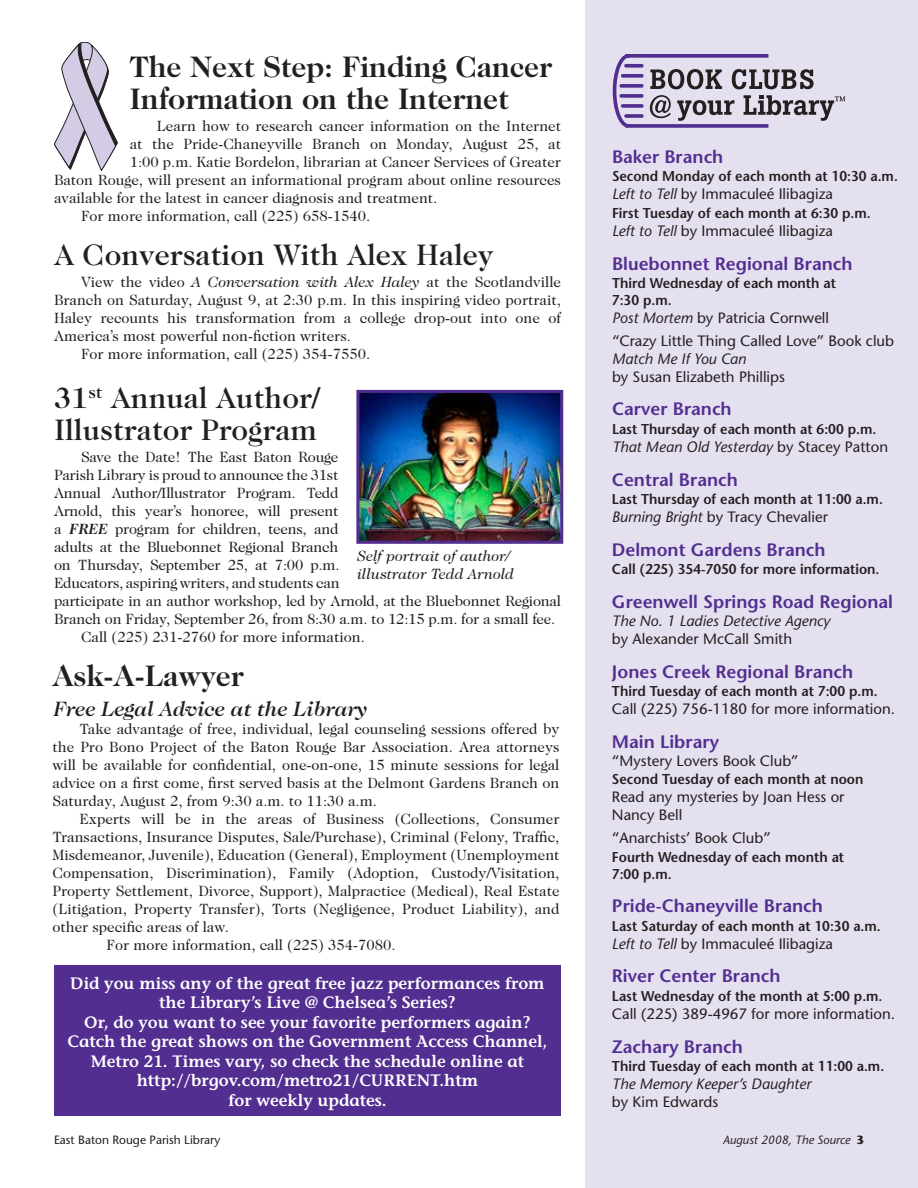
<style>
.page{position:relative;width:918px;height:1188px;background:#fff}
.page>*{position:absolute;margin:0;border:0;box-sizing:border-box;transform-origin:0 0}
.t1{font:700 30px/31.5px "Caslon Two Twenty Four";color:#231f20}
.t2{font:500 30px/31.5px "Caslon Two Twenty Four";color:#231f20}
.t3{font:italic 500 21px "Caslon Two Twenty Four";color:#231f20}
.t4{font:600 18px "Stone Sans";color:#522e91}
.t5{font:600 16.5px/19.5px "Stone Informal";color:#fff;text-align:center}
.t6{font:15px/18px "Caslon Two Twenty Four";color:#231f20;text-align:justify}
.t7{font:15px/18px "Stone Sans";color:#231f20}
.t8{font:italic 15px "Stone Sans";color:#231f20}
.t9{font:italic 15px/18px "Caslon Two Twenty Four";color:#231f20}
.t10{font:600 14.25px "Stone Sans";color:#231f20;scale:.95 1}
.t11{font:12px "Stone Sans";color:#231f20}
.t12{font:italic 12px "Stone Sans";color:#231f20}
.s1{font-style:italic}
.s2{font-weight:700;font-style:italic}
.s3{font-style:normal}
</style>
<div class="page">
<div style="left:585px;top:0;width:333px;height:1188px;background:#e5e0ef"></div>
<div style="left:54px;top:965px;width:507px;height:151px;background:#522e91"></div>
<svg style="left:54px;top:42px;width:64px;height:129px"></svg>
<img style="left:360px;top:394px;width:199px;height:146px">
<div style="left:356px;top:390px;width:207px;height:154px;border:3px solid #522e91"></div>
<svg style="left:613px;top:54px;width:232px;height:74px"></svg>
<h2 class="t1" style="left:130px;top:51px;width:424px">the next Step: Finding Cancer<br>Information on the Internet</h2>
<p class="t6" style="left:130px;top:117px;width:433px;text-align:right">Learn how to research cancer information on the Internet<br>at the Pride-Chaneyville Branch on Monday, August 25, at</p>
<p class="t6" style="left:54px;top:153px;width:509px;text-indent:76px">1:00 p.m. Katie Bordelon, librarian at Cancer Services of Greater Baton Rouge, will present an informational program about online resources available for the latest in cancer diagnosis and treatment.</p>
<p class="t6" style="left:81px;top:207px;width:291px">For more information, call (225) 658-1540.</p>
<h2 class="t2" style="left:54px;top:238px;width:441px">A Conversation With Alex Haley</h2>
<p class="t6" style="left:54px;top:273px;width:509px;text-indent:27px">View the video <span class="s1">A Conversation with Alex Haley</span> at the Scotlandville Branch on Saturday, August 9, at 2:30 p.m. In this inspiring video portrait, Haley recounts his transformation from a college drop-out into one of America’s most powerful non-fiction writers.</p>
<p class="t6" style="left:81px;top:345px;width:291px">For more information, call (225) 354-7550.</p>
<h2 class="t2" style="left:54px;top:382px;width:268px">31<sup>st</sup> Annual Author/<br>Illustrator Program</h2>
<p class="t6" style="left:54px;top:448px;width:508px;text-align:left;text-indent:27px">Save the Date! The East Baton Rouge<br>Parish Library is proud to announce the 31st<br>Annual Author/Illustrator Program. Tedd<br>Arnold, this year’s honoree, will present<br>a <span class="s2">FREE</span> program for children, teens, and<br>adults at the Bluebonnet Regional Branch<br>on Thursday, September 25, at 7:00 p.m.<br>Educators, aspiring writers, and students can<br>participate in an author workshop, led by Arnold, at the Bluebonnet Regional</p>
<p class="t6" style="left:81px;top:610px;width:476px;text-indent:-27px">Branch on Friday, September 26, from 8:30 a.m. to 12:15 p.m. for a small fee.<br>Call (225) 231-2760 for more information.</p>
<p class="t9" style="left:358px;top:547px;width:158px">Self portrait of author/ illustrator Tedd Arnold</p>
<h2 class="t1" style="left:53px;top:659px;width:193px">Ask-A-Lawyer</h2>
<p class="t3" style="left:53px;top:696px;width:315px">Free Legal Advice at the Library</p>
<p class="t6" style="left:53px;top:719px;width:509px;text-indent:27px">Take advantage of free, individual, legal counseling sessions offered by the Pro Bono Project of the Baton Rouge Bar Association. Area attorneys will be available for confidential, one-on-one, 15 minute sessions for legal advice on a first come, first served basis at the Delmont Gardens Branch on Saturday, August 2, from 9:30 a.m. to 11:30 a.m.</p>
<p class="t6" style="left:53px;top:809px;width:509px;text-indent:27px">Experts will be in the areas of Business (Collections, Consumer Transactions, Insurance Disputes, Sale/Purchase), Criminal (Felony, Traffic, Misdemeanor, Juvenile), Education (General), Employment (Unemployment Compensation, Discrimination), Family (Adoption, Custody/Visitation, Property Settlement, Divorce, Support), Malpractice (Medical), Real Estate (Litigation, Property Transfer), Torts (Negligence, Product Liability), and other specific areas of law.</p>
<p class="t6" style="left:107px;top:935px;width:291px">For more information, call (225) 354-7080.</p>
<p class="t5" style="left:67px;top:973px;width:482px">Did you miss any of the great free jazz performances from the Library’s Live @ Chelsea’s Series?<br>Or, do you want to see your favorite performers again?<br>Catch the great shows on the Government Access Channel, Metro 21. Times vary, so check the schedule online at</p>
<p class="t5" style="left:137px;top:1071px;width:343px">http://brgov.com/metro21/CURRENT.htm for weekly updates.</p>
<h4 class="t4" style="left:612px;top:145px;width:113px">Baker Branch</h4>
<p class="t10" style="left:612px;top:168px;width:302px">second Monday of each month at 10:30 a.m.</p>
<p class="t7" style="left:612px;top:185px;width:222px"><span class="s1">Left to Tell</span> by Immaculeé Ilibagiza</p>
<p class="t10" style="left:612px;top:204px;width:274px">First tuesday of each month at 6:30 p.m.</p>
<p class="t7" style="left:612px;top:222px;width:222px"><span class="s1">Left to Tell</span> by Immaculeé Ilibagiza</p>
<h4 class="t4" style="left:612px;top:252px;width:242px">Bluebonnet Regional Branch</h4>
<p class="t10" style="left:612px;top:274px;width:237px">third Wednesday of each month at</p>
<p class="t10" style="left:612px;top:291px;width:64px">7:30 p.m.</p>
<p class="t7" style="left:612px;top:309px;width:219px"><span class="s1">Post Mortem</span> by Patricia Cornwell</p>
<p class="t7" style="left:612px;top:331px;width:284px">“Crazy Little Thing Called Love” Book club</p>
<p class="t8" style="left:612px;top:349px;width:136px">Match Me If You Can</p>
<p class="t7" style="left:612px;top:367px;width:174px">by Susan Elizabeth Phillips</p>
<h4 class="t4" style="left:612px;top:398px;width:121px">carver Branch</h4>
<p class="t10" style="left:612px;top:420px;width:280px">Last thursday of each month at 6:00 p.m.</p>
<p class="t8" style="left:612px;top:438px;width:278px">That Mean Old Yesterday <span class="s3">by Stacey Patton</span></p>
<h4 class="t4" style="left:612px;top:468px;width:127px">central Branch</h4>
<p class="t10" style="left:612px;top:490px;width:287px">Last thursday of each month at 11:00 a.m.</p>
<p class="t7" style="left:612px;top:508px;width:217px"><span class="s1">Burning Bright</span> by Tracy Chevalier</p>
<h4 class="t4" style="left:612px;top:538px;width:215px">Delmont gardens Branch</h4>
<p class="t10" style="left:612px;top:561px;width:283px">call (225) 354-7050 for more information.</p>
<h4 class="t4" style="left:612px;top:591px;width:283px">greenwell springs Road Regional</h4>
<p class="t8" style="left:612px;top:612px;width:220px">The No. 1 Ladies Detective Agency</p>
<p class="t7" style="left:612px;top:630px;width:182px">by Alexander McCall Smith</p>
<h4 class="t4" style="left:612px;top:660px;width:243px">Jones creek Regional Branch</h4>
<p class="t10" style="left:612px;top:682px;width:281px">third tuesday of each month at 7:00 p.m.</p>
<p class="t7" style="left:612px;top:700px;width:285px">Call (225) 756-1180 for more information.</p>
<h4 class="t4" style="left:612px;top:730px;width:109px">Main Library</h4>
<p class="t7" style="left:612px;top:751px;width:188px">“Mystery Lovers Book Club”</p>
<p class="t10" style="left:612px;top:771px;width:266px">second tuesday of each month at noon</p>
<p class="t7" style="left:612px;top:788px;width:234px">Read any mysteries by Joan Hess or<br>Nancy Bell</p>
<p class="t7" style="left:612px;top:829px;width:160px">“Anarchists’ Book Club”</p>
<p class="t10" style="left:612px;top:848px;width:246px">Fourth Wednesday of each month at</p>
<p class="t10" style="left:612px;top:865px;width:64px">7:00 p.m.</p>
<h4 class="t4" style="left:612px;top:895px;width:212px">Pride-chaneyville Branch</h4>
<p class="t10" style="left:612px;top:917px;width:284px">Last saturday of each month at 10:30 a.m.</p>
<p class="t7" style="left:612px;top:934px;width:222px"><span class="s1">Left to Tell</span> by Immaculeé Ilibagiza</p>
<h4 class="t4" style="left:612px;top:965px;width:170px">River center Branch</h4>
<p class="t10" style="left:612px;top:987px;width:286px">Last Wednesday of the month at 5:00 p.m.</p>
<p class="t7" style="left:612px;top:1005px;width:285px">Call (225) 389-4967 for more information.</p>
<h4 class="t4" style="left:612px;top:1035px;width:133px">Zachary Branch</h4>
<p class="t10" style="left:612px;top:1057px;width:288px">third tuesday of each month at 11:00 a.m.</p>
<p class="t8" style="left:612px;top:1075px;width:201px">The Memory Keeper’s Daughter</p>
<p class="t7" style="left:612px;top:1093px;width:108px">by Kim Edwards</p>
<p class="t11" style="left:54px;top:1132px;width:168px">East Baton Rouge Parish Library</p>
<p class="t12" style="left:723px;top:1132px;width:129px">August 2008, The Source</p>
</div>
